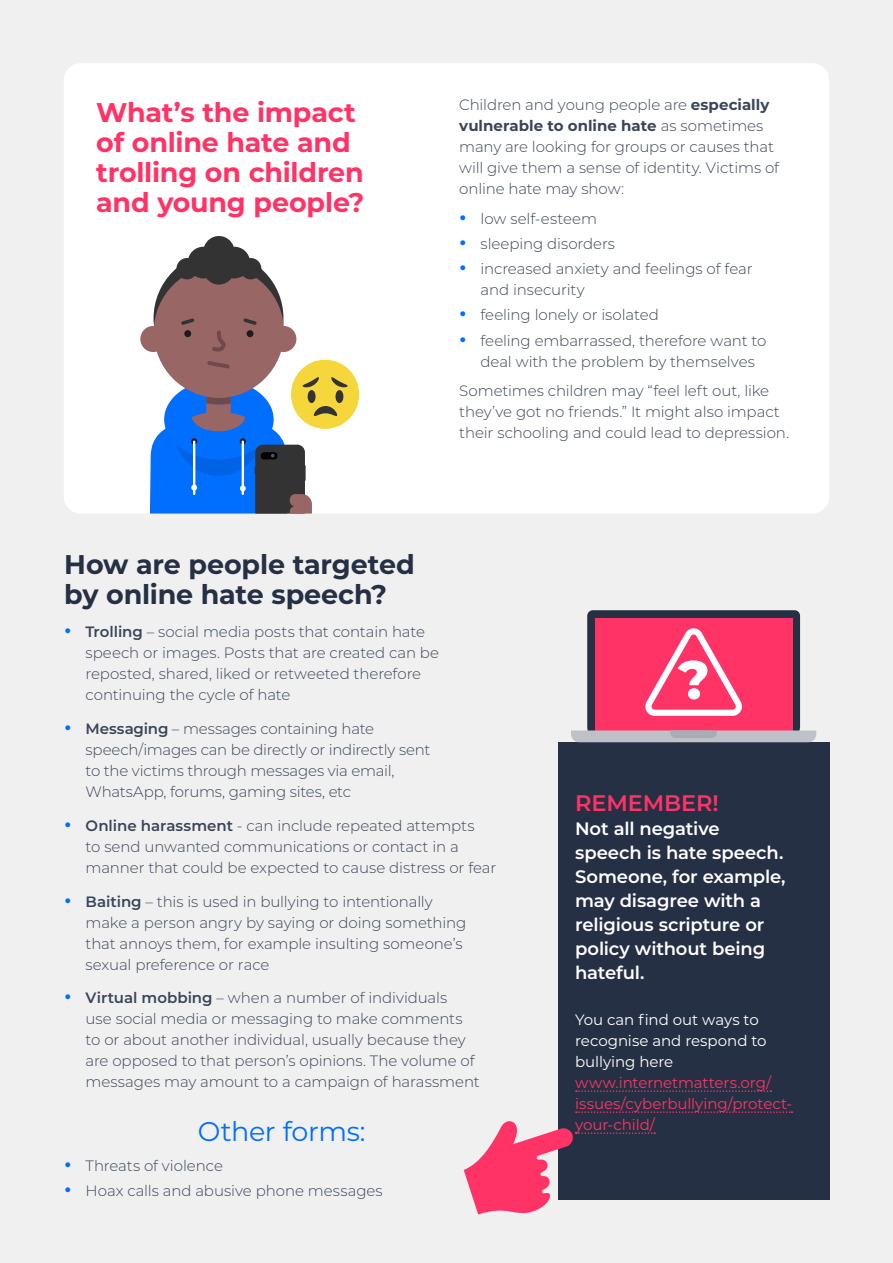
<style>
.page{position:relative;width:893px;height:1263px;background:#f0f0f0}
.page>*{position:absolute;margin:0;border:0;box-sizing:border-box;transform-origin:0 0}
.Head2{font:700 27px/30px "Montserrat";letter-spacing:-.01em;color:#f36}
.Head2-2{font:700 27px/30px "Montserrat";letter-spacing:-.01em;color:#253045}
.Head3{font:27px "Montserrat";letter-spacing:-.015em;color:#006eff}
.Big_Para{font:600 22.5px "Montserrat";letter-spacing:-.005em;color:#f36}
.Big_Para-2{font:600 18px/24px "Montserrat";letter-spacing:-.01em;color:#fff}
.Body{font:300 15px/21px "Montserrat";letter-spacing:-.005em;color:#3b4558}
.Big_Para-3{font:15px/21px "Montserrat";letter-spacing:-.005em;color:#f36}
.s1{font-weight:700}
.s2{font-weight:600;font-size:22.5px;color:#006eff}
.s3{font-weight:600}
.s4{color:#fff}
</style>
<div class="page">
<div style="left:558px;top:742px;width:271px;height:457px;background:#253045"></div>
<svg style="left:576px;top:1090px;width:195px;height:2px"></svg>
<svg style="left:576px;top:1111px;width:216px;height:2px"></svg>
<div style="left:64px;top:63px;width:765px;height:451px;background:#fff;border-radius:17px"></div>
<div style="left:271px;top:326px;width:25px;height:26px;background:#966;border-radius:50%"></div>
<div style="left:154px;top:253px;width:129px;height:131px;background:#333;border-radius:50%"></div>
<div style="left:140px;top:326px;width:26px;height:26px;background:#966;border-radius:50%"></div>
<div style="left:154px;top:266px;width:130px;height:132px;background:#966;border-radius:50%"></div>
<div style="left:184px;top:330px;width:7px;height:7px;background:#1c1c1c;border-radius:50%"></div>
<div style="left:247px;top:330px;width:6px;height:7px;background:#1c1c1c;border-radius:50%"></div>
<svg style="left:212px;top:330px;width:14px;height:22px"></svg>
<svg style="left:207px;top:361px;width:23px;height:7px"></svg>
<svg style="left:181px;top:318px;width:13px;height:7px"></svg>
<svg style="left:243px;top:318px;width:14px;height:7px"></svg>
<svg style="left:176px;top:236px;width:85px;height:49px"></svg>
<svg style="left:464px;top:1121px;width:191px;height:94px"></svg>
<svg style="left:571px;top:610px;width:245px;height:132px"></svg>
<div style="left:291px;top:360px;width:68px;height:69px;background:#f5d63b;border-radius:50%"></div>
<svg style="left:150px;top:376px;width:198px;height:138px"></svg>
<p class="Head2" style="left:96px;top:96px;width:270px">What’s the impact of online hate and trolling on children and young people?</p>
<p class="Body" style="left:459px;top:94px;width:321px">Children and young people are <span class="s1">especially vulnerable to online hate</span> as sometimes many are looking for groups or causes that will give them a sense of identity. Victims of online hate may show:</p>
<p class="Body" style="left:459px;top:207px;width:139px"><span class="s2">•</span> low self-esteem</p>
<p class="Body" style="left:459px;top:233px;width:157px"><span class="s2">•</span> sleeping disorders</p>
<p class="Body" style="left:480px;top:258px;width:274px;text-indent:-21px"><span class="s2">•</span> increased anxiety and feelings of fear and insecurity</p>
<p class="Body" style="left:459px;top:304px;width:201px"><span class="s2">•</span> feeling lonely or isolated</p>
<p class="Body" style="left:480px;top:329px;width:287px;text-indent:-21px"><span class="s2">•</span> feeling embarrassed, therefore want to deal with the problem by themselves</p>
<p class="Body" style="left:459px;top:380px;width:331px">Sometimes children may “feel left out, like they’ve got no friends.” It might also impact their schooling and could lead to depression.</p>
<p class="Head2-2" style="left:64px;top:548px;width:352px">How are people targeted by online hate speech?</p>
<p class="Body" style="left:86px;top:621px;width:355px;text-indent:-21px"><span class="s2">•</span> <span class="s3">Trolling</span> – social media posts that contain hate speech or images. Posts that are created can be reposted, shared, liked or retweeted therefore continuing the cycle of hate</p>
<p class="Body" style="left:86px;top:718px;width:346px;text-indent:-21px"><span class="s2">•</span> <span class="s3">Messaging</span> – messages containing hate speech/images can be directly or indirectly sent to the victims through messages via email, WhatsApp, forums, gaming sites, etc</p>
<p class="Body" style="left:86px;top:815px;width:412px;text-indent:-21px"><span class="s2">•</span> <span class="s3">Online harassment</span> - can include repeated attempts<br>to send unwanted communications or contact in a manner that could be expected to cause distress or fear</p>
<p class="Body" style="left:86px;top:890px;width:382px;text-indent:-21px"><span class="s2">•</span> <span class="s3">Baiting</span> – this is used in bullying to intentionally make a person angry by saying or doing something that annoys them, for example insulting someone’s sexual preference or race</p>
<p class="Body" style="left:86px;top:987px;width:396px;text-indent:-21px"><span class="s2">•</span> <span class="s3">Virtual mobbing</span> – when a number of individuals<br>use social media or messaging to make comments to or about another individual, usually because they are opposed to that person’s opinions. The volume of messages may amount to a campaign of harassment</p>
<p class="Head3" style="left:198px;top:1113px;width:169px">Other forms:</p>
<p class="Body" style="left:64px;top:1154px;width:160px"><span class="s2">•</span> Threats of violence</p>
<p class="Body" style="left:64px;top:1179px;width:320px"><span class="s2">•</span> Hoax calls and abusive phone messages</p>
<p class="Big_Para" style="left:575px;top:787px;width:145px">REMEMBER!</p>
<p class="Big_Para-2" style="left:575px;top:815px;width:212px">Not all negative speech is hate speech.<br>Someone, for example, may disagree with a religious scripture or policy without being hateful.</p>
<p class="Big_Para-3" style="left:575px;top:1009px;width:219px"><span class="s4">You can find out ways to recognise and respond to bullying here </span>www.internetmatters.org/ issues/cyberbullying/protect&shy;your-child/</p>
</div>
